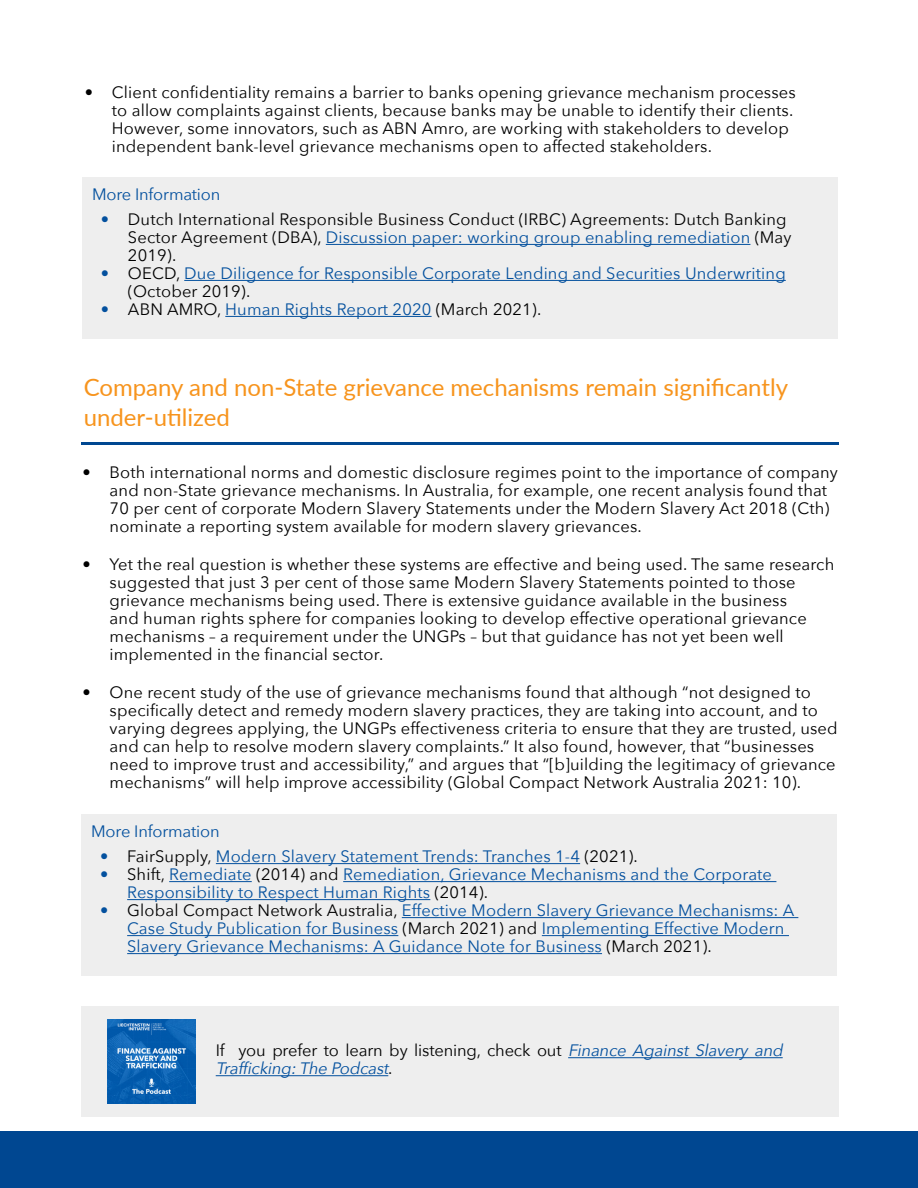
<style>
.page{position:relative;width:918px;height:1188px;background:#fff}
.page>*{position:absolute;margin:0;border:0;box-sizing:border-box;transform-origin:0 0}
.t1{font:24px/30px "Lato";color:#f7941d}
.t2{font:16.5px/18px "Avenir Next";letter-spacing:.01em;color:#000}
.t3{font:16.5px/18px "Avenir Next";letter-spacing:.01em;color:#03509e}
.t4{font:italic 16.5px/18px "Avenir Next";color:#03509e}
.t5{font:16.5px "Avenir Next";letter-spacing:-.01em;color:#03509e}
.s1{color:#03509e}
.s2{color:#000}
.s3{font-style:normal;color:#000}
</style>
<div class="page">
<div style="left:0;top:1132px;width:918px;height:56px;background:#004791"></div>
<div style="left:81px;top:1007px;width:757px;height:110px;background:#eee"></div>
<hr style="left:568px;top:1057px;width:215px;height:1px;background:#03509e">
<hr style="left:216px;top:1075px;width:172px;height:1px;background:#03509e">
<img style="left:108px;top:1020px;width:87px;height:84px">
<hr style="left:82px;top:442px;width:757px;height:2px;background:#004791">
<div style="left:81px;top:814px;width:756px;height:162px;background:#eee"></div>
<hr style="left:216px;top:863px;width:364px;height:1px;background:#03509e">
<hr style="left:169px;top:881px;width:83px;height:1px;background:#03509e">
<hr style="left:343px;top:881px;width:433px;height:1px;background:#03509e">
<hr style="left:127px;top:899px;width:303px;height:1px;background:#03509e">
<hr style="left:402px;top:917px;width:396px;height:1px;background:#03509e">
<hr style="left:127px;top:935px;width:271px;height:1px;background:#03509e">
<hr style="left:542px;top:935px;width:247px;height:1px;background:#03509e">
<hr style="left:127px;top:953px;width:475px;height:1px;background:#03509e">
<div style="left:82px;top:177px;width:756px;height:162px;background:#eee"></div>
<hr style="left:326px;top:244px;width:424px;height:1px;background:#03509e">
<hr style="left:184px;top:280px;width:602px;height:1px;background:#03509e">
<hr style="left:225px;top:316px;width:207px;height:1px;background:#03509e">
<p class="t2" style="left:112px;top:82px;width:686px;text-indent:-27px">• Client confidentiality remains a barrier to banks opening grievance mechanism processes to allow complaints against clients, because banks may be unable to identify their clients.<br>However, some innovators, such as ABN Amro, are working with stakeholders to develop independent bank-level grievance mechanisms open to affected stakeholders.</p>
<p class="t5" style="left:92px;top:180px;width:130px">More Information</p>
<p class="t2" style="left:128px;top:210px;width:665px;text-indent:-27px"><span class="s1">•</span> Dutch International Responsible Business Conduct (IRBC) Agreements: Dutch Banking<br>Sector Agreement (DBA), <span class="s1">Discussion paper: working group enabling remediation</span> (May<br>2019).</p>
<p class="t3" style="left:128px;top:264px;width:659px;text-indent:-27px">• <span class="s2">OECD,</span> Due Diligence for Responsible Corporate Lending and Securities Underwriting <span class="s2">(October 2019).</span></p>
<p class="t3" style="left:101px;top:300px;width:442px">• <span class="s2">ABN AMRO,</span> Human Rights Report 2020 <span class="s2">(March 2021).</span></p>
<h1 class="t1" style="left:84px;top:371px;width:706px">Company and non-State grievance mechanisms remain significantly under-utilized</h1>
<p class="t2" style="left:110px;top:462px;width:730px;text-indent:-27px">• Both international norms and domestic disclosure regimes point to the importance of company and non-State grievance mechanisms. In Australia, for example, one recent analysis found that 70 per cent of corporate Modern Slavery Statements under the Modern Slavery Act 2018 (Cth) nominate a reporting system available for modern slavery grievances.</p>
<p class="t2" style="left:110px;top:554px;width:726px;text-indent:-27px">• Yet the real question is whether these systems are effective and being used. The same research suggested that just 3 per cent of those same Modern Slavery Statements pointed to those grievance mechanisms being used. There is extensive guidance available in the business<br>and human rights sphere for companies looking to develop effective operational grievance mechanisms – a requirement under the UNGPs – but that guidance has not yet been well implemented in the financial sector.</p>
<p class="t2" style="left:110px;top:683px;width:730px;text-indent:-27px">• One recent study of the use of grievance mechanisms found that although “not designed to specifically detect and remedy modern slavery practices, they are taking into account, and to varying degrees applying, the UNGPs effectiveness criteria to ensure that they are trusted, used and can help to resolve modern slavery complaints.” It also found, however, that “businesses need to improve trust and accessibility,” and argues that “[b]uilding the legitimacy of grievance mechanisms” will help improve accessibility (Global Compact Network Australia 2021: 10).</p>
<p class="t5" style="left:91px;top:818px;width:130px">More Information</p>
<p class="t3" style="left:100px;top:847px;width:539px">• <span class="s2">FairSupply,</span> Modern Slavery Statement Trends: Tranches 1-4 <span class="s2">(2021).</span></p>
<p class="t3" style="left:127px;top:865px;width:646px;text-indent:-27px">• <span class="s2">Shift,</span> Remediate <span class="s2">(2014) and</span> Remediation, Grievance Mechanisms and the Corporate<br>Responsibility to Respect Human Rights <span class="s2">(2014).</span></p>
<p class="t3" style="left:127px;top:901px;width:669px;text-indent:-27px">• <span class="s2">Global Compact Network Australia,</span> Effective Modern Slavery Grievance Mechanisms: A<br>Case Study Publication for Business <span class="s2">(March 2021) and</span> Implementing Effective Modern<br>Slavery Grievance Mechanisms: A Guidance Note for Business <span class="s2">(March 2021).</span></p>
<p class="t4" style="left:216px;top:1041px;width:573px"><span class="s3">If you prefer to learn by listening, check out</span> Finance Against Slavery and<br>Trafficking:The Podcast<span class="s3">.</span></p>
</div>
